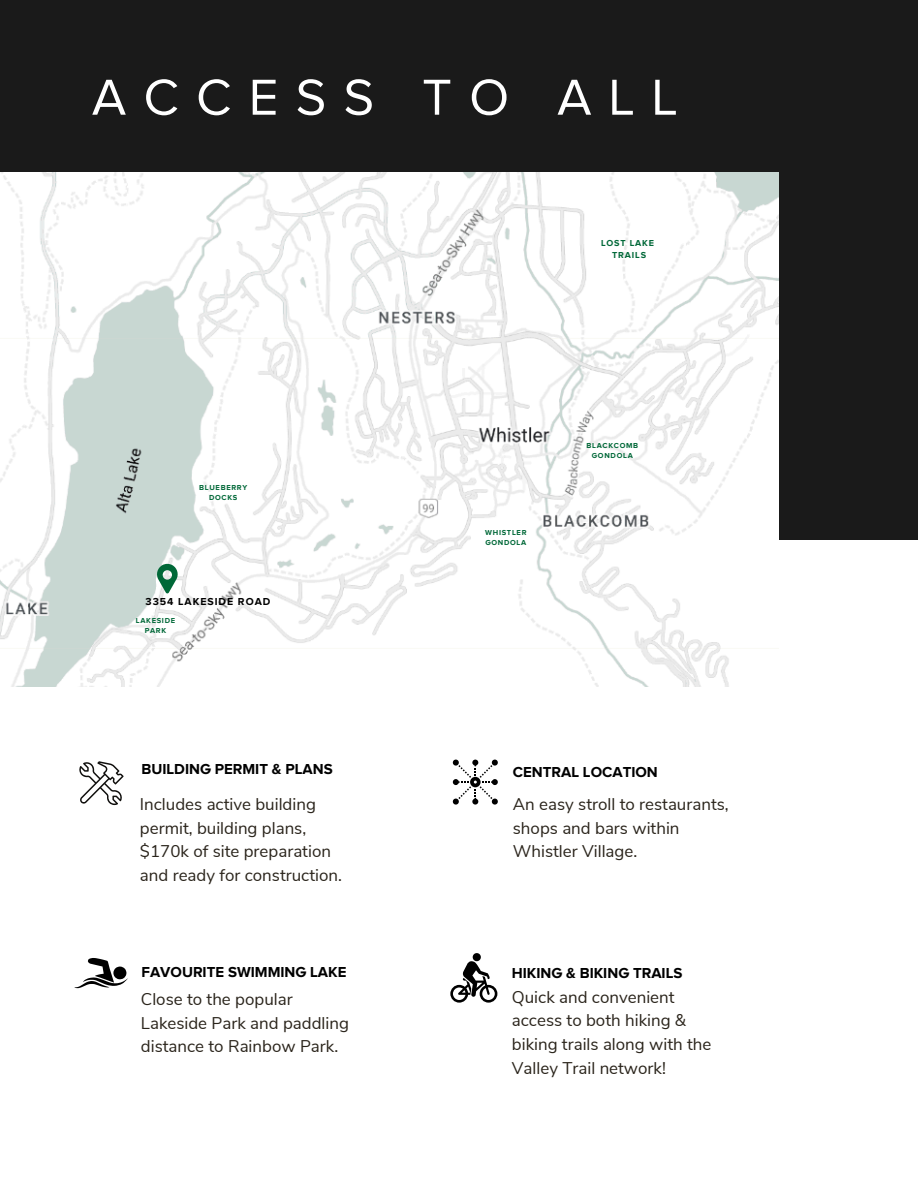
<style>
.page{position:relative;width:918px;height:1188px;background:#fff}
.page>*{position:absolute;margin:0;border:0;box-sizing:border-box;transform-origin:0 0}
.t1{font:52.35px "Proxima Nova";letter-spacing:.33em;color:#fff}
.t2{font:16.95px/23.7px "Nunito Sans";color:#2a241b}
.t3{font:700 15px "Proxima Nova A";color:#000}
.t4{font:700 10.5px "Proxima Nova A";letter-spacing:.095em;color:#000}
.t5{font:700 9px/12px "Proxima Nova A";letter-spacing:.095em;color:#006838;text-align:center}
.t6{font:700 7.5px "Proxima Nova A";letter-spacing:.095em;color:#006838}
</style>
<div class="page">
<div style="left:0;top:0;width:917px;height:540px;background:#1a1a1a"></div>
<img style="left:0;top:173px;width:778px;height:514px">
<svg style="left:450px;top:953px;width:47px;height:50px"></svg>
<svg style="left:156px;top:563px;width:23px;height:31px"></svg>
<svg style="left:453px;top:760px;width:45px;height:45px"></svg>
<svg style="left:74px;top:958px;width:54px;height:30px"></svg>
<svg style="left:79px;top:761px;width:45px;height:44px"></svg>
<h5 class="t1" style="left:92px;top:68px;width:587px">ACCESS TO ALL</h5>
<p class="t5" style="left:601px;top:237px;width:55px">LOST LAKE<br>TRAILS</p>
<p class="t6" style="left:199px;top:483px;width:50px">BLUEBERRY</p>
<p class="t6" style="left:209px;top:493px;width:30px">DOCKS</p>
<p class="t4" style="left:146px;top:595px;width:126px">3354 LAKESIDE ROAD</p>
<p class="t6" style="left:136px;top:617px;width:41px">LAKESIDE</p>
<p class="t6" style="left:145px;top:627px;width:23px">PARK</p>
<p class="t3" style="left:142px;top:760px;width:193px">BUILDING PERMIT &amp; PLANS</p>
<p class="t2" style="left:140px;top:793px;width:204px">Includes active building permit, building plans, $170k of site preparation and ready for construction.</p>
<h3 class="t3" style="left:142px;top:963px;width:206px">FAVOURITE SWIMMING LAKE</h3>
<h2 class="t2" style="left:141px;top:988px;width:210px">Close to the popular<br>Lakeside Park and paddling distance to Rainbow Park.</h2>
<p class="t6" style="left:485px;top:528px;width:43px">WHISTLER</p>
<h4 class="t6" style="left:485px;top:538px;width:42px">GONDOLA</h4>
<p class="t6" style="left:586px;top:441px;width:53px">BLACKCOMB</p>
<p class="t6" style="left:592px;top:451px;width:42px">GONDOLA</p>
<h3 class="t3" style="left:513px;top:763px;width:147px">CENTRAL LOCATION</h3>
<h2 class="t2" style="left:513px;top:793px;width:217px">An easy stroll to restaurants, shops and bars within<br>Whistler Village.</h2>
<h1 class="t3" style="left:512px;top:964px;width:172px">HIKING &amp; BIKING TRAILS</h1>
<p class="t2" style="left:512px;top:985px;width:201px">Quick and convenient access to both hiking &amp; biking trails along with the<br>Valley Trail network!</p>
</div>
